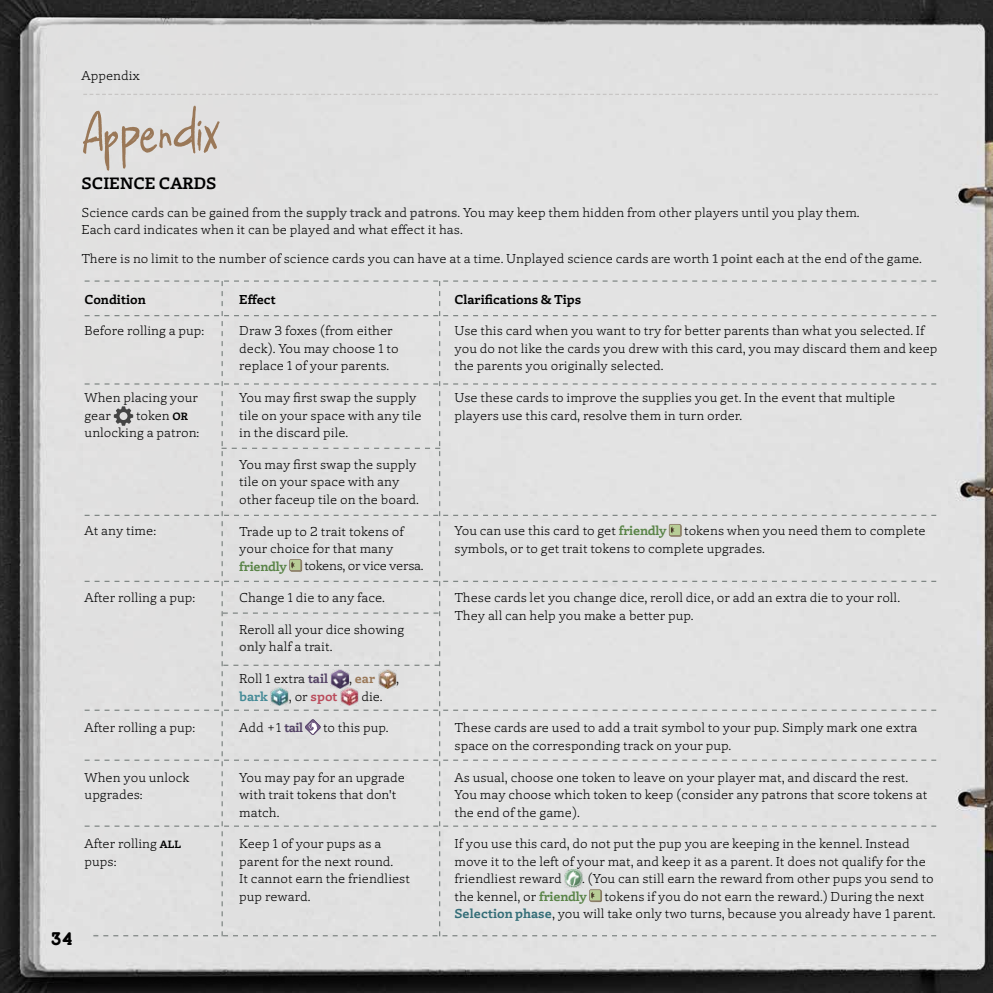
<style>
.page{position:relative;width:993px;height:993px;background:#fff}
.page>*{position:absolute;margin:0;border:0;box-sizing:border-box;transform-origin:0 0}
.t1{font:67.5px "Scratchy";color:#9a7858}
.t2{font:700 18.75px "Bygonest";color:#000}
.t3{font:700 17.5px "Laski Slab";color:#000}
.t4{font:13.75px/17.5px "Laski Slab";color:#000}
.t5{font:700 13.75px "Laski Slab";color:#000}
.t6{font:13.75px "Laski Slab";letter-spacing:-.02em;color:#000}
.t7{font:700 13.75px "Laski Slab";letter-spacing:-.02em;color:#598447}
.t8{font:700 13.75px "Laski Slab";color:#ba4c5c}
.t9{font:700 13.75px "Laski Slab";color:#9a7858}
.t10{font:700 13.75px "Laski Slab";color:#448a96}
.s1{font-weight:600;color:#444}
.s2{font-weight:700;color:#524164}
.s3{font-weight:400;color:#000}
.s4{font-weight:700;font-size:11.25px}
.s5{font-weight:700;color:#598447}
.s6{font-weight:700;color:#336d77}
</style>
<div class="page">
<img style="left:0;top:0;width:992px;height:992px">
<svg style="left:83px;top:94px;width:854px;height:1px"></svg>
<div style="left:85px;top:280px;width:850px;height:656px;background:#e1e1e1"></div>
<h2 class="t2" style="left:50px;top:925px;width:25px">34</h2>
<p class="t4" style="left:81px;top:67px;width:60px">Appendix</p>
<h1 class="t1" style="left:81px;top:93px;width:137px">Appendix</h1>
<p class="t3" style="left:81px;top:172px;width:136px">SCIENCE CARDS</p>
<p class="t4" style="left:81px;top:203px;width:779px">Science cards can be gained from the <span class="s1">supply track</span> and <span class="s1">patrons</span>. You may keep them hidden from other players until you play them.<br>Each card indicates when it can be played and what effect it has.</p>
<p class="t4" style="left:81px;top:249px;width:841px">There is no limit to the number of science cards you can have at a time. Unplayed science cards are worth <span class="s1">1 point each</span> at the end of the game.</p>
<p class="t5" style="left:85px;top:290px;width:63px">Condition</p>
<p class="t4" style="left:85px;top:321px;width:121px">Before rolling a pup:</p>
<p class="t5" style="left:454px;top:290px;width:128px">Clarifications &amp; Tips</p>
<p class="t4" style="left:454px;top:321px;width:484px">Use this card when you want to try for better parents than what you selected. If you do not like the cards you drew with this card, you may discard them and keep the parents you originally selected.</p>
<p class="t4" style="left:454px;top:388px;width:442px">Use these cards to improve the supplies you get. In the event that multiple players use this card, resolve them in turn order.</p>
<p class="t5" style="left:239px;top:290px;width:38px">Effect</p>
<p class="t4" style="left:239px;top:321px;width:161px">Draw 3 foxes (from either deck). You may choose 1 to replace 1 of your parents.</p>
<p class="t4" style="left:239px;top:388px;width:184px">You may first swap the supply tile on your space with any tile in the discard pile.</p>
<p class="t4" style="left:239px;top:455px;width:181px">You may first swap the supply tile on your space with any other faceup tile on the board.</p>
<p class="t4" style="left:239px;top:521px;width:166px">Trade up to 2 trait tokens of your choice for that many</p>
<p class="t7" style="left:239px;top:557px;width:49px">friendly</p>
<p class="t6" style="left:304px;top:557px;width:121px">tokens, or vice versa.</p>
<p class="t4" style="left:239px;top:588px;width:147px">Change 1 die to any face.</p>
<p class="t4" style="left:239px;top:620px;width:166px">Reroll all your dice showing <span class="s1">only</span> half a trait.</p>
<p class="t4" style="left:239px;top:669px;width:90px">Roll 1 extra <span class="s2">tail</span></p>
<p class="t9" style="left:349px;top:669px;width:28px"><span class="s3">,</span> ear</p>
<p class="t4" style="left:396px;top:669px;width:4px">,</p>
<p class="t10" style="left:239px;top:687px;width:30px">bark</p>
<p class="t8" style="left:289px;top:687px;width:50px"><span class="s3">, or</span> spot</p>
<p class="t4" style="left:361px;top:686px;width:23px">die.</p>
<p class="t4" style="left:239px;top:718px;width:65px">Add +1 <span class="s2">tail</span></p>
<p class="t4" style="left:323px;top:718px;width:67px">to this pup.</p>
<p class="t4" style="left:239px;top:767px;width:167px">You may pay for an upgrade with trait tokens that don't match.</p>
<p class="t4" style="left:239px;top:834px;width:172px">Keep 1 of your pups as a parent for the next round.<br>It cannot earn the friendliest pup reward.</p>
<p class="t4" style="left:85px;top:388px;width:115px">When placing your gear</p>
<p class="t4" style="left:85px;top:406px;width:116px;text-indent:51px">token <span class="s4">OR </span>unlocking a patron:</p>
<p class="t4" style="left:454px;top:521px;width:213px">You can use this card to get <span class="s5">friendly</span></p>
<p class="t4" style="left:454px;top:521px;width:472px;text-indent:229px">tokens when you need them to complete symbols, or to get trait tokens to complete upgrades.</p>
<p class="t4" style="left:454px;top:588px;width:447px">These cards let you change dice, reroll dice, or add an extra die to your roll.<br>They all can help you make a better pup.</p>
<p class="t4" style="left:85px;top:521px;width:73px">At any time:</p>
<p class="t4" style="left:85px;top:588px;width:112px">After rolling a pup:</p>
<p class="t4" style="left:85px;top:718px;width:112px">After rolling a pup:</p>
<p class="t4" style="left:85px;top:767px;width:106px">When you unlock upgrades:</p>
<p class="t4" style="left:85px;top:834px;width:98px">After rolling <span class="s4">ALL </span>pups:</p>
<p class="t4" style="left:454px;top:718px;width:464px">These cards are used to add a trait symbol to your pup. Simply mark one extra space on the corresponding track on your pup.</p>
<p class="t4" style="left:454px;top:767px;width:474px">As usual, choose one token to leave on your player mat, and discard the rest.<br>You may choose which token to keep (consider any patrons that score tokens at the end of the game).</p>
<p class="t4" style="left:454px;top:834px;width:472px">If you use this card, do not put the pup you are keeping in the kennel. Instead move it to the left of your mat, and keep it as a parent. It does not qualify for the friendliest reward</p>
<p class="t4" style="left:454px;top:869px;width:480px;text-indent:128px">. (You can still earn the reward from other pups you send to the kennel, or <span class="s5">friendly</span></p>
<p class="t4" style="left:454px;top:886px;width:482px;text-indent:150px">tokens if you do not earn the reward.) During the next<br><span class="s6">Selection phase</span>, you will take only two turns, because you already have 1 parent.</p>
</div>
